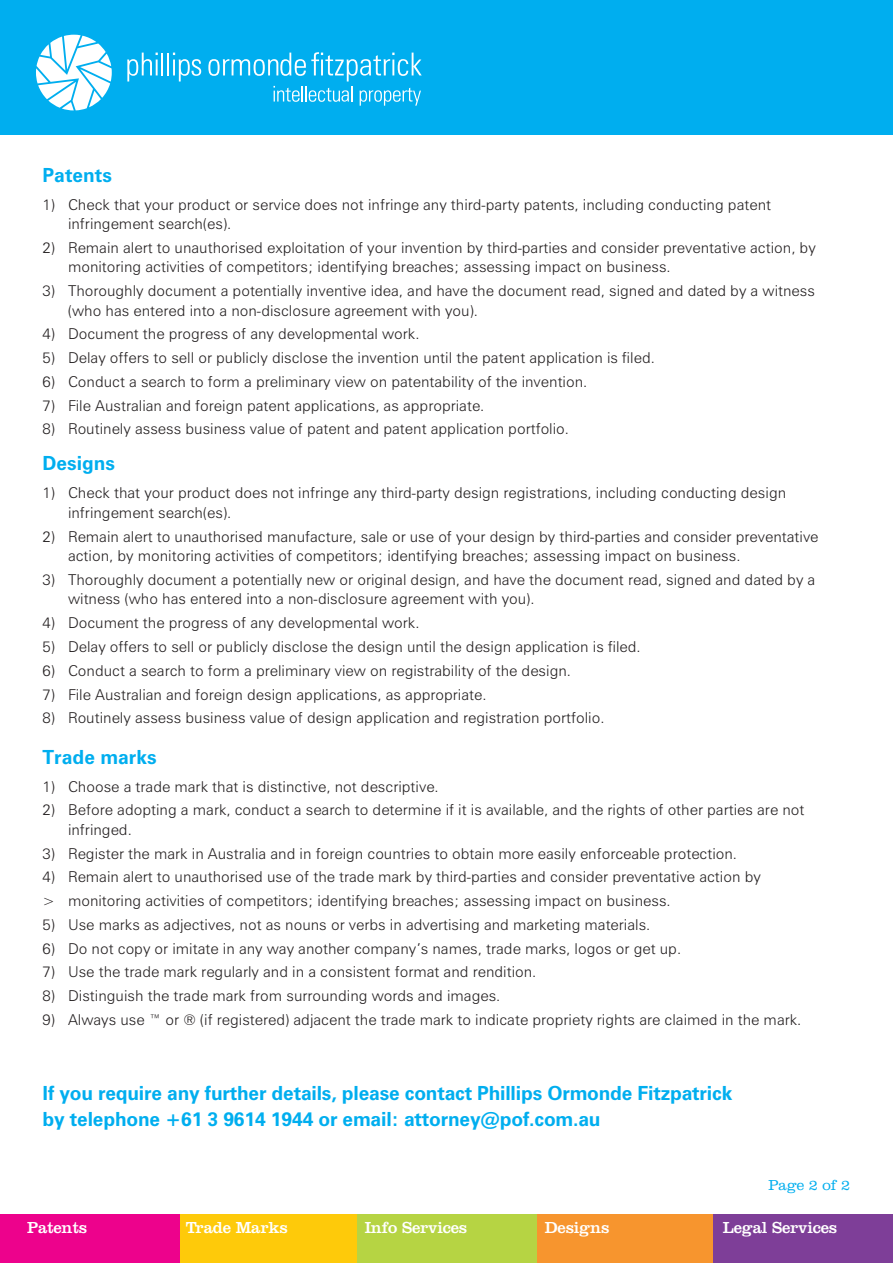
<style>
.page{position:relative;width:893px;height:1263px;background:#fff}
.page>*{position:absolute;margin:0;border:0;box-sizing:border-box;transform-origin:0 0}
._1_TEXT{font:700 19.5px "Zurich BT";letter-spacing:-.01em;color:#00aeef}
.Subheads{font:700 19.5px "Zurich BT";color:#00aeef}
.t1{font:16.65px "Clarendon";letter-spacing:-.01em;color:#fff}
.Bodytext{font:300 15px/19.5px "Zurich BT";color:#231f20}
.NEW_body{font:300 15px "Clarendon";color:#00aeef}
</style>
<div class="page">
<div style="left:0;top:0;width:893px;height:135px;background:#00aeef"></div>
<svg style="left:36px;top:35px;width:76px;height:75px"></svg>
<svg style="left:127px;top:53px;width:31px;height:28px"></svg>
<hr style="left:161px;top:53px;width:2px;height:22px;background:#fff">
<hr style="left:167px;top:53px;width:2px;height:22px;background:#fff">
<svg style="left:173px;top:53px;width:28px;height:28px"></svg>
<svg style="left:208px;top:52px;width:214px;height:54px"></svg>
<div style="left:178px;top:1214px;width:180px;height:49px;background:#feca0a"></div>
<div style="left:536px;top:1214px;width:179px;height:49px;background:#f7952e"></div>
<div style="left:714px;top:1214px;width:179px;height:49px;background:#7e3e98"></div>
<div style="left:357px;top:1214px;width:179px;height:49px;background:#b6d443"></div>
<div style="left:0;top:1214px;width:179px;height:49px;background:#ed028c"></div>
<p class="Subheads" style="left:43px;top:163px;width:71px">Patents</p>
<p class="Bodytext" style="left:68px;top:194px;width:705px;text-indent:-26px">1) Check that your product or service does not infringe any third-party patents, including conducting patent infringement search(es).</p>
<p class="Bodytext" style="left:68px;top:238px;width:749px;text-indent:-26px">2) Remain alert to unauthorised exploitation of your invention by third-parties and consider preventative action, by monitoring activities of competitors; identifying breaches; assessing impact on business.</p>
<p class="Bodytext" style="left:68px;top:281px;width:748px;text-indent:-26px">3) Thoroughly document a potentially inventive idea, and have the document read, signed and dated by a witness (who has entered into a non-disclosure agreement with you).</p>
<p class="Bodytext" style="left:43px;top:324px;width:378px">4) Document the progress of any developmental work.</p>
<p class="Bodytext" style="left:43px;top:348px;width:614px">5) Delay offers to sell or publicly disclose the invention until the patent application is filed.</p>
<p class="Bodytext" style="left:43px;top:372px;width:546px">6) Conduct a search to form a preliminary view on patentability of the invention.</p>
<p class="Bodytext" style="left:43px;top:395px;width:443px">7) File Australian and foreign patent applications, as appropriate.</p>
<p class="Bodytext" style="left:43px;top:419px;width:528px">8) Routinely assess business value of patent and patent application portfolio.</p>
<p class="Subheads" style="left:43px;top:452px;width:74px">Designs</p>
<p class="Bodytext" style="left:68px;top:483px;width:720px;text-indent:-26px">1) Check that your product does not infringe any third-party design registrations, including conducting design infringement search(es).</p>
<p class="Bodytext" style="left:68px;top:526px;width:752px;text-indent:-26px">2) Remain alert to unauthorised manufacture, sale or use of your design by third-parties and consider preventative action, by monitoring activities of competitors; identifying breaches; assessing impact on business.</p>
<p class="Bodytext" style="left:68px;top:570px;width:749px;text-indent:-26px">3) Thoroughly document a potentially new or original design, and have the document read, signed and dated by a witness (who has entered into a non-disclosure agreement with you).</p>
<p class="Bodytext" style="left:43px;top:613px;width:378px">4) Document the progress of any developmental work.</p>
<p class="Bodytext" style="left:43px;top:637px;width:600px">5) Delay offers to sell or publicly disclose the design until the design application is filed.</p>
<p class="Bodytext" style="left:43px;top:660px;width:530px">6) Conduct a search to form a preliminary view on registrability of the design.</p>
<p class="Bodytext" style="left:43px;top:684px;width:446px">7) File Australian and foreign design applications, as appropriate.</p>
<p class="Bodytext" style="left:43px;top:708px;width:563px">8) Routinely assess business value of design application and registration portfolio.</p>
<p class="Subheads" style="left:43px;top:745px;width:116px">Trade marks</p>
<p class="Bodytext" style="left:43px;top:776px;width:398px">1) Choose a trade mark that is distinctive, not descriptive.</p>
<p class="Bodytext" style="left:68px;top:800px;width:738px;text-indent:-26px">2) Before adopting a mark, conduct a search to determine if it is available, and the rights of other parties are not infringed.</p>
<p class="Bodytext" style="left:43px;top:843px;width:696px">3) Register the mark in Australia and in foreign countries to obtain more easily enforceable protection.</p>
<p class="Bodytext" style="left:43px;top:867px;width:720px">4) Remain alert to unauthorised use of the trade mark by third-parties and consider preventative action by</p>
<p class="Bodytext" style="left:43px;top:891px;width:630px">&gt; monitoring activities of competitors; identifying breaches; assessing impact on business.</p>
<p class="Bodytext" style="left:43px;top:915px;width:609px">5) Use marks as adjectives, not as nouns or verbs in advertising and marketing materials.</p>
<p class="Bodytext" style="left:43px;top:938px;width:640px">6) Do not copy or imitate in any way another company’s names, trade marks, logos or get up.</p>
<p class="Bodytext" style="left:43px;top:962px;width:495px">7) Use the trade mark regularly and in a consistent format and rendition.</p>
<p class="Bodytext" style="left:43px;top:986px;width:459px">8) Distinguish the trade mark from surrounding words and images.</p>
<p class="Bodytext" style="left:43px;top:1010px;width:760px">9) Always use ™ or ® (if registered) adjacent the trade mark to indicate propriety rights are claimed in the mark.</p>
<p class="_1_TEXT" style="left:43px;top:1081px;width:691px">If you require any further details, please contact Phillips Ormonde Fitzpatrick</p>
<p class="_1_TEXT" style="left:43px;top:1107px;width:559px">by telephone +61 3 9614 1944 or email: attorney@pof.com.au</p>
<p class="NEW_body" style="left:768px;top:1176px;width:84px">Page 2 of 2</p>
<p class="t1" style="left:27px;top:1218px;width:61px">Patents</p>
<p class="t1" style="left:186px;top:1218px;width:103px">Trade Marks</p>
<p class="t1" style="left:365px;top:1218px;width:104px">Info Services</p>
<p class="t1" style="left:545px;top:1218px;width:66px">Designs</p>
<p class="t1" style="left:723px;top:1218px;width:116px">Legal Services</p>
</div>
